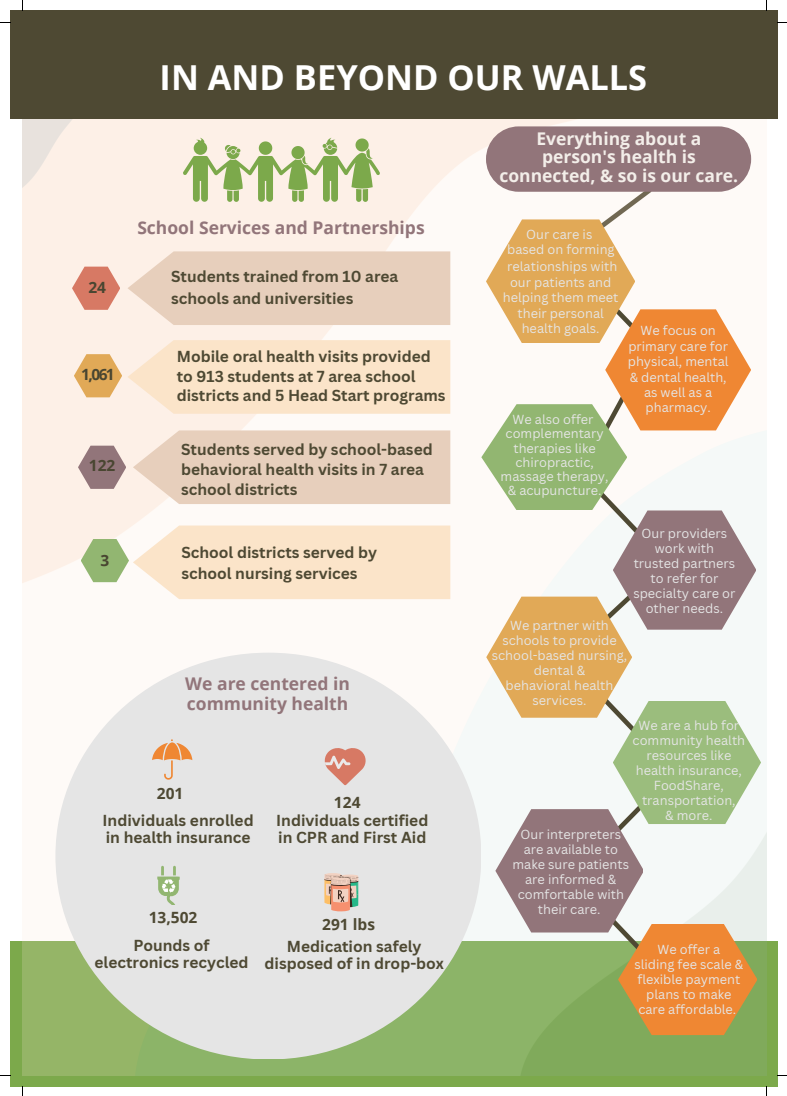
<style>
.page{position:relative;width:787px;height:1096px;background:#fff}
.page>*{position:absolute;margin:0;border:0;box-sizing:border-box;transform-origin:0 0}
.t1{font:700 34.38px "Open Sans";color:#fff}
.t2{font:700 17.5px/19.8px "Open Sans";color:#92757a}
.t3{font:700 17.5px/18.8px "Open Sans";color:#f3eee9;text-align:center}
.t4{font:700 15.5px/16.9px "Canva Sans";color:#4e4933}
.t5{font:700 15.5px "Open Sans";color:#4e4933}
.t6{font:700 15.5px "Open Sans";color:#494631}
.t7{font:12.75px/15px "Canva Sans";color:#e5e5e5;text-align:center}
</style>
<div class="page">
<div style="left:10px;top:940px;width:767px;height:146px;background:#7ca94b"></div>
<img style="left:23px;top:119px;width:744px;height:956px">
<div style="left:10px;top:10px;width:767px;height:109px;background:#4e4933"></div>
<div style="left:55px;top:652px;width:426px;height:406px;background:#e5e5e5;border-radius:50%"></div>
<svg style="left:152px;top:739px;width:40px;height:40px"></svg>
<svg style="left:324px;top:748px;width:42px;height:37px"></svg>
<svg style="left:157px;top:865px;width:23px;height:39px"></svg>
<svg style="left:324px;top:873px;width:35px;height:38px"></svg>
<svg style="left:133px;top:430px;width:317px;height:74px;background:#e8d1bf"></svg>
<svg style="left:78px;top:445px;width:48px;height:44px;background:#ae9697"></svg>
<svg style="left:127px;top:251px;width:323px;height:74px;background:#e8d1bf"></svg>
<svg style="left:72px;top:266px;width:48px;height:44px;background:#e19887"></svg>
<svg style="left:74px;top:340px;width:376px;height:74px;background:#f9e2c7"></svg>
<svg style="left:81px;top:525px;width:369px;height:74px;background:#f5e4ca"></svg>
<svg style="left:183px;top:136px;width:197px;height:66px;background:#c8d2a6"></svg>
<svg style="left:481px;top:183px;width:279px;height:851px"></svg>
<div style="left:486px;top:126px;width:265px;height:66px;background:#92757a;border-radius:33px"></div>
<h1 class="t1" style="left:160px;top:54px;width:489px">IN AND BEYOND OUR WALLS</h1>
<p class="t6" style="left:88px;top:276px;width:19px">24</p>
<p class="t6" style="left:81px;top:363px;width:35px">1,061</p>
<p class="t6" style="left:89px;top:455px;width:28px">122</p>
<p class="t6" style="left:100px;top:549px;width:10px">3</p>
<h2 class="t2" style="left:137px;top:217px;width:289px">School Services and Partnerships</h2>
<p class="t4" style="left:171px;top:265px;width:229px;line-height:21.6px">Students trained from 10 area schools and universities</p>
<p class="t4" style="left:177px;top:346px;width:270px;line-height:19.8px">Mobile oral health visits provided to 913 students at 7 area school districts and 5 Head Start programs</p>
<p class="t4" style="left:181px;top:439px;width:253px;line-height:19.8px">Students served by school-based behavioral health visits in 7 area school districts</p>
<p class="t4" style="left:181px;top:540px;width:197px;line-height:21.6px">School districts served by school nursing services</p>
<h2 class="t2" style="left:185px;top:673px;width:166px">We are centered in community health</h2>
<p class="t5" style="left:157px;top:782px;width:28px">201</p>
<p class="t4" style="left:103px;top:811px;width:153px">Individuals enrolled in health insurance</p>
<p class="t5" style="left:334px;top:791px;width:28px">124</p>
<p class="t4" style="left:276px;top:811px;width:154px">Individuals certified in CPR and First Aid</p>
<p class="t5" style="left:149px;top:906px;width:50px">13,502</p>
<p class="t4" style="left:94px;top:936px;width:156px;text-align:center">Pounds of electronics recycled</p>
<p class="t5" style="left:322px;top:913px;width:54px">291 lbs</p>
<p class="t4" style="left:264px;top:937px;width:181px;text-align:center">Medication safely disposed of in drop-box</p>
<h2 class="t3" style="left:499px;top:128px;width:240px">Everything about a person's health is connected, &amp; so is our care.</h2>
<p class="t7" style="left:507px;top:227px;width:109px">Our care is<br>based on forming</p>
<p class="t7" style="left:503px;top:258px;width:117px;line-height:15.5px">relationships with our patients and helping them meet their personal health goals.</p>
<p class="t7" style="left:501px;top:412px;width:110px;line-height:14.1px">We also offer complementary therapies like chiropractic, massage therapy, &amp; acupuncture.</p>
<p class="t7" style="left:628px;top:322px;width:102px;line-height:15.4px">We focus on primary care for physical, mental &amp; dental health, as well as a pharmacy.</p>
<p class="t7" style="left:633px;top:526px;width:104px">Our providers work with trusted partners to refer for specialty care or other needs.</p>
<p class="t7" style="left:492px;top:617px;width:137px">We partner with schools to provide school-based nursing, dental &amp;<br>behavioral health services.</p>
<p class="t7" style="left:633px;top:717px;width:114px">We are a hub for community health resources like health insurance,<br>FoodShare, transportation,<br>&amp; more.</p>
<p class="t7" style="left:512px;top:826px;width:118px">Our interpreters are available to make sure patients are informed &amp; comfortable with their care.</p>
<p class="t7" style="left:634px;top:941px;width:110px">We offer a<br>sliding fee scale &amp; flexible payment plans to make care affordable.</p>
</div>
